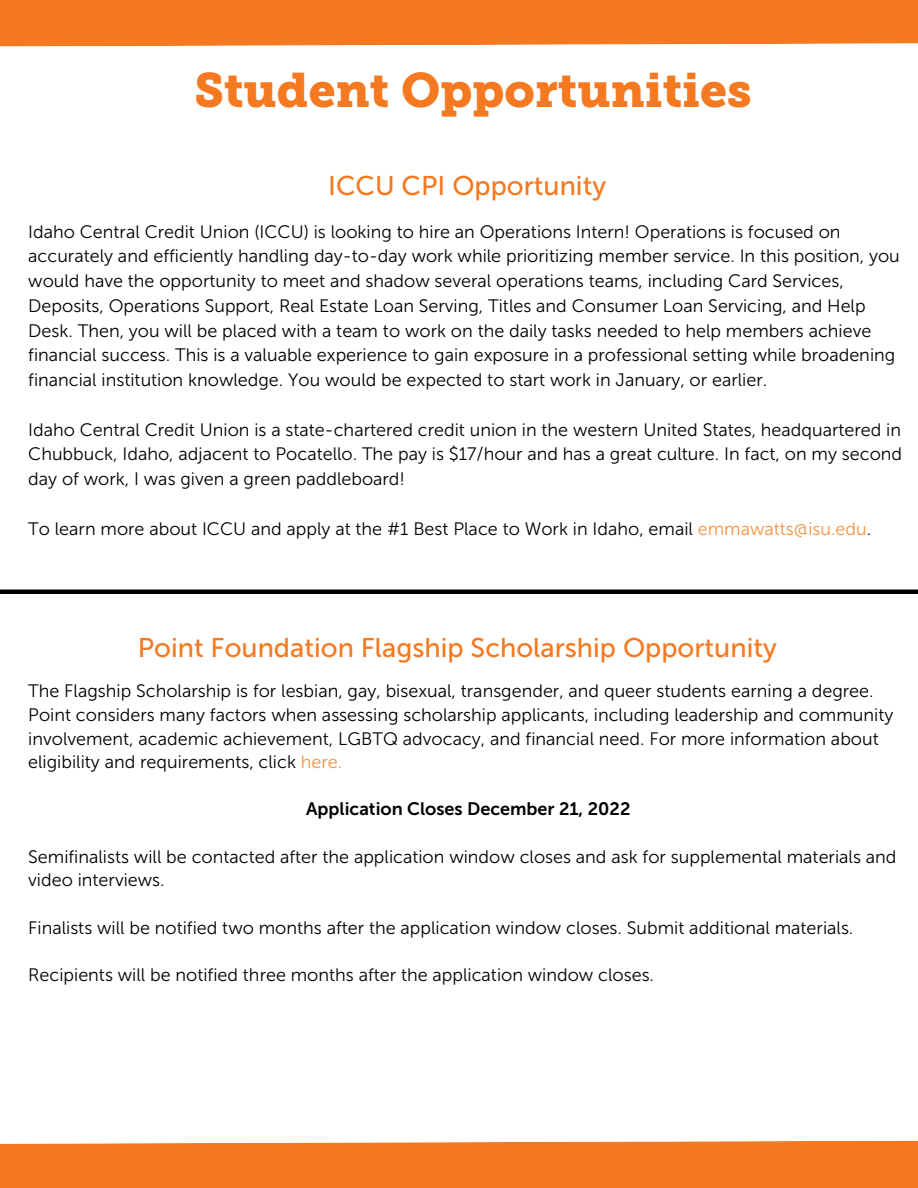
<style>
.page{position:relative;width:918px;height:1188px;background:#fff}
.page>*{position:absolute;margin:0;border:0;box-sizing:border-box;transform-origin:0 0}
.t1{font:48px "Museo Slab 900";color:#f47920}
.t2{font:27px "Museo Sans 500";color:#f47920}
.t3{font:18px/24.8px "Museo Sans 300";color:#000}
.t4{font:18px "Museo Sans 700";color:#000}
.s1{color:#f69240}
</style>
<div class="page">
<div style="left:0;top:0;width:918px;height:47px;background:#f47920"></div>
<hr style="left:0;top:590px;width:918px;height:4px;background:#000">
<div style="left:0;top:1141px;width:918px;height:47px;background:#f47920"></div>
<h1 class="t1" style="left:194px;top:62px;width:559px">Student Opportunities</h1>
<h2 class="t2" style="left:328px;top:170px;width:279px">ICCU CPI Opportunity</h2>
<p class="t3" style="left:28px;top:219px;width:873px">Idaho Central Credit Union (ICCU) is looking to hire an Operations Intern! Operations is focused on accurately and efficiently handling day-to-day work while prioritizing member service. In this position, you would have the opportunity to meet and shadow several operations teams, including Card Services, Deposits, Operations Support, Real Estate Loan Serving, Titles and Consumer Loan Servicing, and Help Desk. Then, you will be placed with a team to work on the daily tasks needed to help members achieve financial success. This is a valuable experience to gain exposure in a professional setting while broadening financial institution knowledge. You would be expected to start work in January, or earlier.</p>
<p class="t3" style="left:28px;top:417px;width:875px;text-align:justify">Idaho Central Credit Union is a state-chartered credit union in the western United States, headquartered in Chubbuck, Idaho, adjacent to Pocatello. The pay is $17/hour and has a great culture. In fact, on my second day of work, I was given a green paddleboard!</p>
<p class="t3" style="left:28px;top:516px;width:844px">To learn more about ICCU and apply at the #1 Best Place to Work in Idaho, email <span class="s1">emmawatts@isu.edu</span>.</p>
<h2 class="t2" style="left:138px;top:631px;width:641px">Point Foundation Flagship Scholarship Opportunity</h2>
<p class="t3" style="left:28px;top:679px;width:867px;line-height:23.7px">The Flagship Scholarship is for lesbian, gay, bisexual, transgender, and queer students earning a degree.<br>Point considers many factors when assessing scholarship applicants, including leadership and community involvement, academic achievement, LGBTQ advocacy, and financial need. For more information about eligibility and requirements, click <span class="s1">here.</span></p>
<p class="t4" style="left:306px;top:798px;width:326px">Application Closes December 21, 2022</p>
<p class="t3" style="left:28px;top:845px;width:870px;line-height:23.7px">Semifinalists will be contacted after the application window closes and ask for supplemental materials and video interviews.</p>
<p class="t3" style="left:28px;top:915px;width:827px">Finalists will be notified two months after the application window closes. Submit additional materials.</p>
<p class="t3" style="left:28px;top:962px;width:627px">Recipients will be notified three months after the application window closes.</p>
</div>
